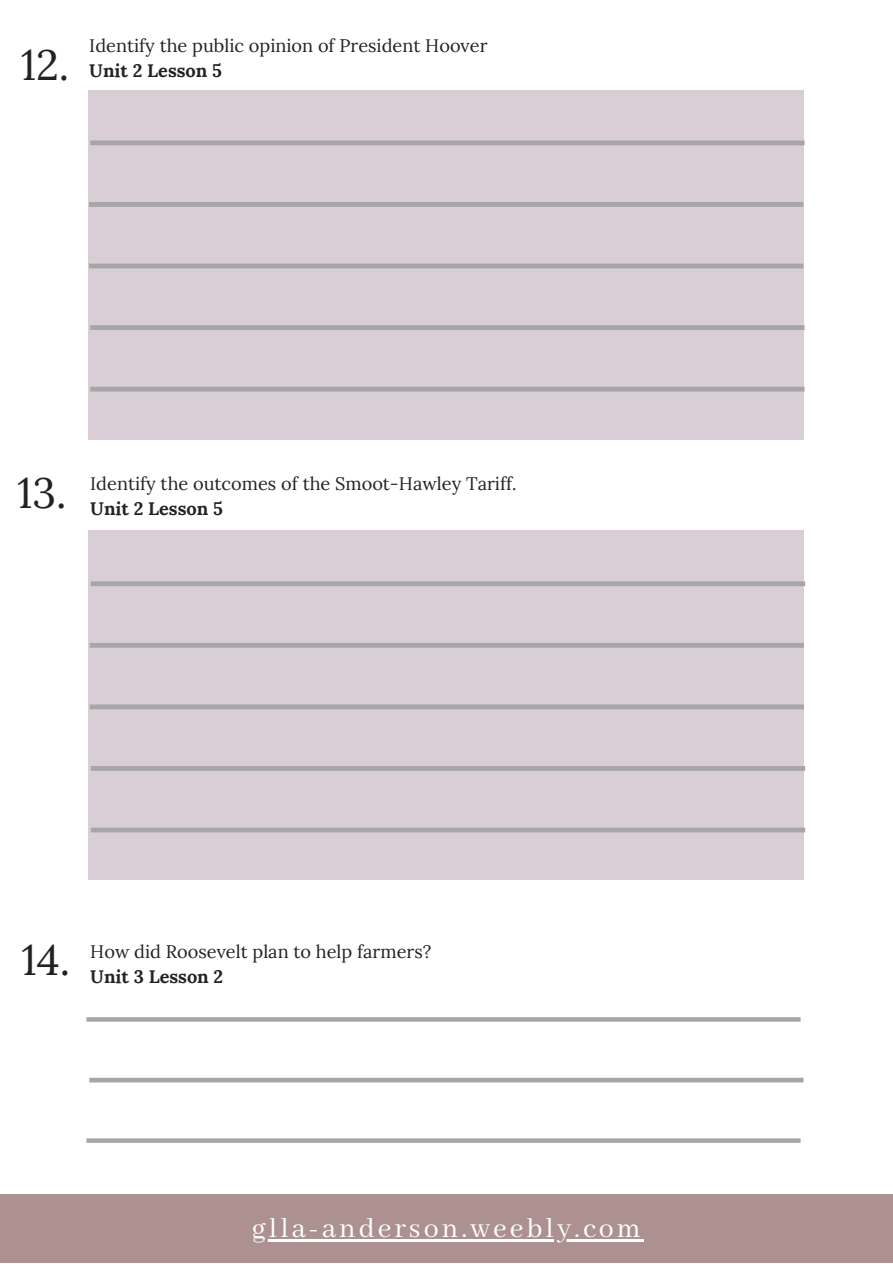
<style>
.page{position:relative;width:893px;height:1264px;background:#fff}
.page>*{position:absolute;margin:0;border:0;box-sizing:border-box;transform-origin:0 0}
.t1{font:42.45px "Lora";color:#222}
.t2{font:30px "Abhaya Libre";letter-spacing:.1em;color:#fff}
.t3{font:18.15px "Lora";color:#222}
.t4{font:700 18.15px "Lora";color:#222}
</style>
<div class="page">
<div style="left:0;top:1193px;width:892px;height:69px;background:#ad9191"></div>
<svg style="left:86px;top:1017px;width:714px;height:4px;background:#aaa"></svg>
<svg style="left:86px;top:1138px;width:714px;height:4px;background:#aeaeae"></svg>
<svg style="left:89px;top:1077px;width:714px;height:5px;background:#b3b3b3"></svg>
<div style="left:88px;top:90px;width:715px;height:349px;background:#d9ced6"></div>
<svg style="left:90px;top:140px;width:714px;height:5px;background:#aba9aa"></svg>
<div style="left:89px;top:202px;width:714px;height:5px;background:#a6a6a6"></div>
<svg style="left:89px;top:263px;width:714px;height:5px;background:#acaaab"></svg>
<svg style="left:90px;top:325px;width:714px;height:5px;background:#a7a7a7"></svg>
<hr style="left:90px;top:387px;width:714px;height:4px;background:#a6a6a6">
<div style="left:88px;top:530px;width:715px;height:350px;background:#d9ced6"></div>
<svg style="left:91px;top:581px;width:714px;height:5px;background:#a9a8a9"></svg>
<hr style="left:90px;top:643px;width:714px;height:4px;background:#a6a6a6">
<svg style="left:90px;top:704px;width:714px;height:5px;background:#aaa9aa"></svg>
<div style="left:91px;top:766px;width:714px;height:5px;background:#a6a6a6"></div>
<svg style="left:91px;top:827px;width:714px;height:5px;background:#acaaab"></svg>
<hr style="left:252px;top:1238px;width:391px;height:3px;background:#fff">
<p class="t1" style="left:21px;top:37px;width:50px">12.</p>
<p class="t3" style="left:89px;top:34px;width:400px">Identify the public opinion of President Hoover</p>
<p class="t4" style="left:89px;top:59px;width:134px">Unit 2 Lesson 5</p>
<p class="t1" style="left:17px;top:465px;width:51px">13.</p>
<p class="t3" style="left:90px;top:472px;width:428px">Identify the outcomes of the Smoot-Hawley Tariff.</p>
<p class="t4" style="left:90px;top:496px;width:134px">Unit 2 Lesson 5</p>
<p class="t1" style="left:21px;top:932px;width:50px">14.</p>
<p class="t3" style="left:90px;top:939px;width:343px">How did Roosevelt plan to help farmers?</p>
<p class="t4" style="left:90px;top:964px;width:135px">Unit 3 Lesson 2</p>
<p class="t2" style="left:252px;top:1211px;width:390px">glla-anderson.weebly.com</p>
</div>
